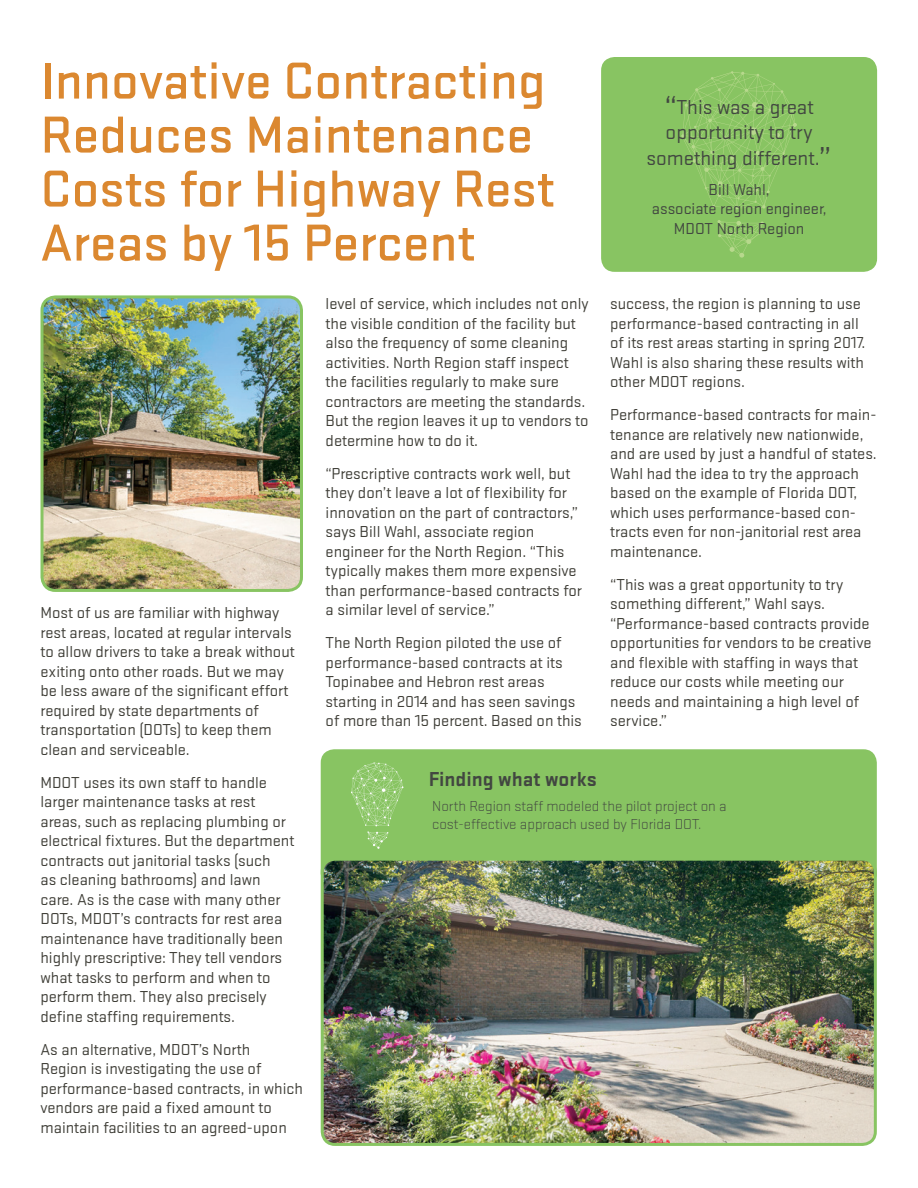
<style>
.page{position:relative;width:918px;height:1188px;background:#fff}
.page>*{position:absolute;margin:0;border:0;box-sizing:border-box;transform-origin:0 0}
.H1_orange{font:500 54px/54px "Stratum 2";color:#db8830}
.Pull_Quote{font:21px/25.5px "Stratum 2";color:#424741;text-align:center}
.Call_out_Head{font:700 21px "Stratum 2";color:#424741}
.Body_Text_gray{font:16.5px/19.5px "Stratum 2";color:#3f3e37}
.Pull_Quote_Attributi{font:16.5px/19.5px "Stratum 2";color:#424741;text-align:center}
.Call_Out_Text{font:300 15px/18px "Stratum 2";color:#424741}
.s1{font-size:33px}
</style>
<div class="page">
<img style="left:44px;top:299px;width:255px;height:289px">
<div style="left:40px;top:295px;width:263px;height:297px;border:3px solid #88c462;border-radius:14px"></div>
<div style="left:601px;top:57px;width:276px;height:215px;background:#88c462;border-radius:14px"></div>
<div style="left:321px;top:749px;width:556px;height:138px;background:#88c462;border-radius:14px"></div>
<svg style="left:718px;top:220px;width:46px;height:38px"></svg>
<svg style="left:681px;top:71px;width:116px;height:138px"></svg>
<img style="left:325px;top:862px;width:548px;height:280px">
<div style="left:321px;top:858px;width:556px;height:288px;border:3px solid #88c462;border-radius:13px"></div>
<svg style="left:351px;top:762px;width:52px;height:87px"></svg>
<p class="H1_orange" style="left:40px;top:51px;width:516px">Innovative Contracting<br>Reduces Maintenance<br>Costs for Highway Rest<br>Areas by 15 Percent</p>
<p class="Pull_Quote" style="left:647px;top:93px;width:186px"><span class="s1">“</span>This was a great opportunity to try something different.<span class="s1">”</span></p>
<p class="Pull_Quote_Attributi" style="left:652px;top:179px;width:176px">Bill Wahl,<br>associate region engineer,<br>MDOT North Region</p>
<p class="Body_Text_gray" style="left:40px;top:602px;width:256px">Most of us are familiar with highway rest areas, located at regular intervals to allow drivers to take a break without exiting onto other roads. But we may be less aware of the significant effort required by state departments of transportation (DOTs) to keep them clean and serviceable.</p>
<p class="Body_Text_gray" style="left:40px;top:772px;width:255px">MDOT uses its own staff to handle larger maintenance tasks at rest areas, such as replacing plumbing or electrical fixtures. But the department contracts out janitorial tasks (such<br>as cleaning bathrooms) and lawn care. As is the case with many other DOTs, MDOT’s contracts for rest area maintenance have traditionally been highly prescriptive: They tell vendors what tasks to perform and when to perform them. They also precisely define staffing requirements.</p>
<p class="Body_Text_gray" style="left:40px;top:1039px;width:264px">As an alternative, MDOT’s North<br>Region is investigating the use of performance-based contracts, in which vendors are paid a fixed amount to maintain facilities to an agreed-upon</p>
<p class="Body_Text_gray" style="left:326px;top:293px;width:265px">level of service, which includes not only the visible condition of the facility but also the frequency of some cleaning activities. North Region staff inspect the facilities regularly to make sure contractors are meeting the standards.<br>But the region leaves it up to vendors to determine how to do it.</p>
<p class="Body_Text_gray" style="left:326px;top:463px;width:258px">“Prescriptive contracts work well, but they don’t leave a lot of flexibility for innovation on the part of contractors,” says Bill Wahl, associate region engineer for the North Region. “This typically makes them more expensive than performance-based contracts for a similar level of service.”</p>
<p class="Body_Text_gray" style="left:326px;top:632px;width:258px">The North Region piloted the use of performance-based contracts at its Topinabee and Hebron rest areas starting in 2014 and has seen savings of more than 15 percent. Based on this</p>
<p class="Body_Text_gray" style="left:610px;top:293px;width:257px">success, the region is planning to use performance-based contracting in all of its rest areas starting in spring 2017.<br>Wahl is also sharing these results with other MDOT regions.</p>
<p class="Body_Text_gray" style="left:610px;top:404px;width:268px">Performance-based contracts for main&shy;tenance are relatively new nationwide, and are used by just a handful of states.<br>Wahl had the idea to try the approach based on the example of Florida DOT, which uses performance-based con&shy;tracts even for non-janitorial rest area maintenance.</p>
<p class="Body_Text_gray" style="left:610px;top:574px;width:263px">“This was a great opportunity to try something different,” Wahl says. “Performance-based contracts provide opportunities for vendors to be creative and flexible with staffing in ways that reduce our costs while meeting our needs and maintaining a high level of service.”</p>
<p class="Call_out_Head" style="left:429px;top:765px;width:170px">Finding what works</p>
<p class="Call_Out_Text" style="left:432px;top:797px;width:296px">North Region staff modeled the pilot project on a cost-effective approach used by Florida DOT.</p>
</div>
